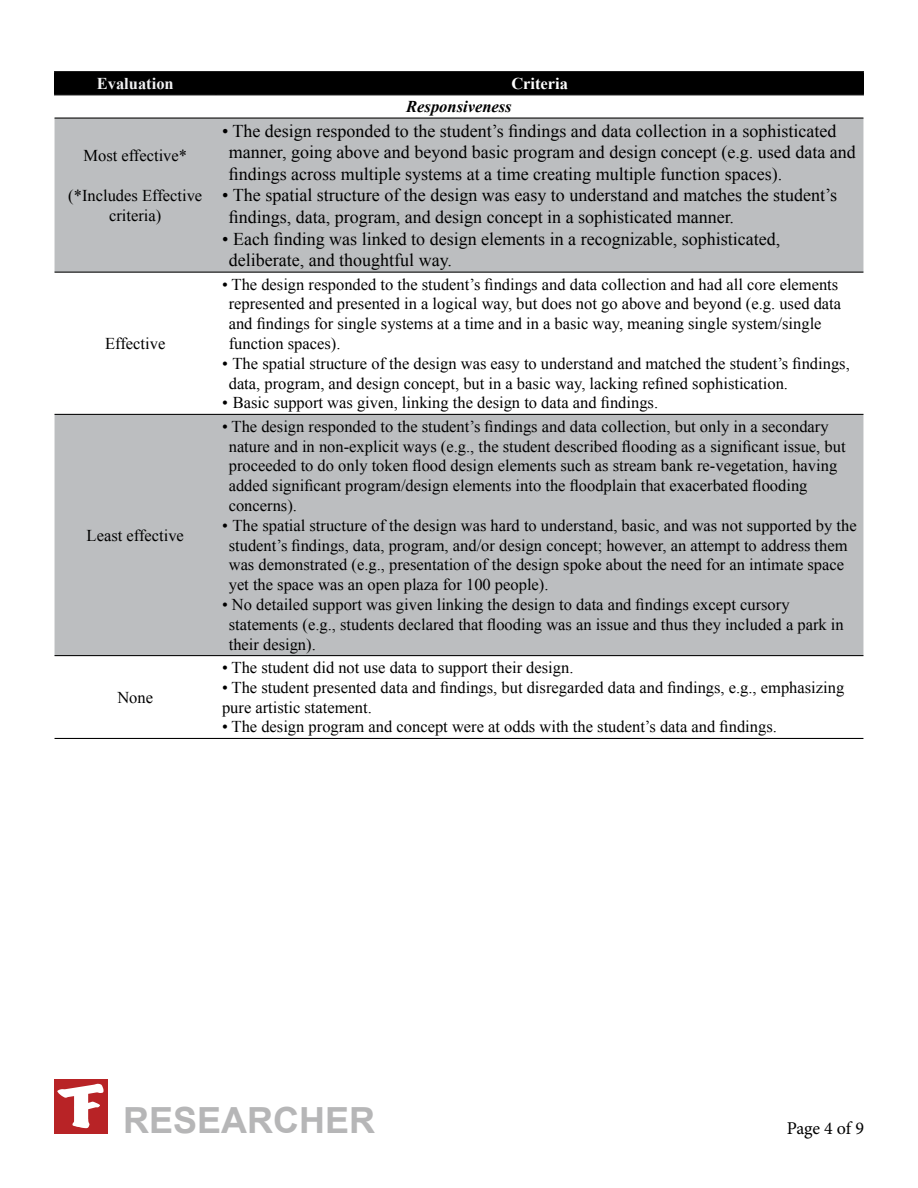
<style>
.page{position:relative;width:918px;height:1188px;background:#fff}
.page>*{position:absolute;margin:0;border:0;box-sizing:border-box;transform-origin:0 0}
.t1{font:700 36px "Arial";color:#b6b6b7}
.t2{font:18px/21.6px "Times New Roman";color:#000}
.t3{font:18px "Minion Pro";letter-spacing:-.01em;color:#000}
.t4{font:16.5px/19.8px "Times New Roman";color:#000}
.t5{font:italic 700 16.5px "Times New Roman";color:#000}
.t6{font:700 16.5px "Times New Roman";color:#f2f2f3}
.t7{font:700 16.5px "Times New Roman";color:#fff}
</style>
<div class="page">
<div style="left:54px;top:1080px;width:54px;height:54px;background:#b82326"></div>
<svg style="left:74px;top:1090px;width:26px;height:38px"></svg>
<svg style="left:55px;top:95px;width:808px;height:643px"></svg>
<svg style="left:55px;top:119px;width:808px;height:536px;fill:#bcbec0"></svg>
<hr style="left:55px;top:118px;width:161px;height:1px;background:#000">
<hr style="left:216px;top:118px;width:647px;height:1px;background:#000">
<hr style="left:55px;top:272px;width:161px;height:1px;background:#000">
<hr style="left:216px;top:272px;width:647px;height:1px;background:#000">
<hr style="left:55px;top:414px;width:161px;height:1px;background:#000">
<hr style="left:216px;top:414px;width:647px;height:1px;background:#000">
<hr style="left:55px;top:655px;width:161px;height:1px;background:#000">
<hr style="left:216px;top:655px;width:647px;height:1px;background:#000">
<hr style="left:55px;top:738px;width:161px;height:1px;background:#000">
<hr style="left:216px;top:738px;width:647px;height:1px;background:#000">
<hr style="left:54px;top:71px;width:162px;height:1px;background:#000">
<hr style="left:216px;top:71px;width:648px;height:1px;background:#000">
<div style="left:54px;top:72px;width:810px;height:22px;background:#000"></div>
<hr style="left:54px;top:94px;width:162px;height:1px;background:#000">
<hr style="left:216px;top:94px;width:648px;height:1px;background:#000">
<p class="t6" style="left:97px;top:72px;width:79px">Evaluation</p>
<p class="t7" style="left:511px;top:72px;width:58px">Criteria</p>
<p class="t5" style="left:406px;top:95px;width:107px">Responsiveness</p>
<p class="t4" style="left:83px;top:146px;width:105px">Most effective*</p>
<p class="t4" style="left:68px;top:185px;width:135px;text-align:center">(*Includes Effective criteria)</p>
<p class="t2" style="left:229px;top:119px;width:629px;text-indent:-7px">• The design responded to the student’s findings and data collection in a sophisticated manner, going above and beyond basic program and design concept (e.g. used data and findings across multiple systems at a time creating multiple function spaces).</p>
<p class="t2" style="left:229px;top:184px;width:610px;text-indent:-7px">• The spatial structure of the design was easy to understand and matches the student’s findings, data, program, and design concept in a sophisticated manner.</p>
<p class="t2" style="left:229px;top:227px;width:553px;text-indent:-7px">• Each finding was linked to design elements in a recognizable, sophisticated, deliberate, and thoughtful way.</p>
<p class="t4" style="left:105px;top:333px;width:62px">Effective</p>
<p class="t4" style="left:87px;top:525px;width:99px">Least effective</p>
<p class="t4" style="left:117px;top:687px;width:37px">None</p>
<p class="t4" style="left:229px;top:274px;width:614px;text-indent:-7px">• The design responded to the student’s findings and data collection and had all core elements represented and presented in a logical way, but does not go above and beyond (e.g. used data and findings for single systems at a time and in a basic way, meaning single system/single function spaces).</p>
<p class="t4" style="left:229px;top:353px;width:623px;text-indent:-7px">• The spatial structure of the design was easy to understand and matched the student’s findings, data, program, and design concept, but in a basic way, lacking refined sophistication.</p>
<p class="t4" style="left:222px;top:393px;width:438px">• Basic support was given, linking the design to data and findings.</p>
<p class="t4" style="left:229px;top:416px;width:618px;text-indent:-7px">• The design responded to the student’s findings and data collection, but only in a secondary nature and in non-explicit ways (e.g., the student described flooding as a significant issue, but proceeded to do only token flood design elements such as stream bank re-vegetation, having added significant program/design elements into the floodplain that exacerbated flooding concerns).</p>
<p class="t4" style="left:229px;top:515px;width:629px;text-indent:-7px">• The spatial structure of the design was hard to understand, basic, and was not supported by the student’s findings, data, program, and/or design concept; however, an attempt to address them was demonstrated (e.g., presentation of the design spoke about the need for an intimate space yet the space was an open plaza for 100 people).</p>
<p class="t4" style="left:229px;top:594px;width:617px;text-indent:-7px">• No detailed support was given linking the design to data and findings except cursory statements (e.g., students declared that flooding was an issue and thus they included a park in their design).</p>
<p class="t4" style="left:222px;top:657px;width:353px">• The student did not use data to support their design.</p>
<p class="t4" style="left:222px;top:677px;width:624px">• The student presented data and findings, but disregarded data and findings, e.g., emphasizing pure artistic statement.</p>
<p class="t4" style="left:222px;top:717px;width:556px">• The design program and concept were at odds with the student’s data and findings.</p>
<h1 class="t1" style="left:57px;top:1097px;width:319px"><sup>T</sup> RESEARCHER</h1>
<p class="t3" style="left:787px;top:1116px;width:79px">Page 4 of 9</p>
</div>
